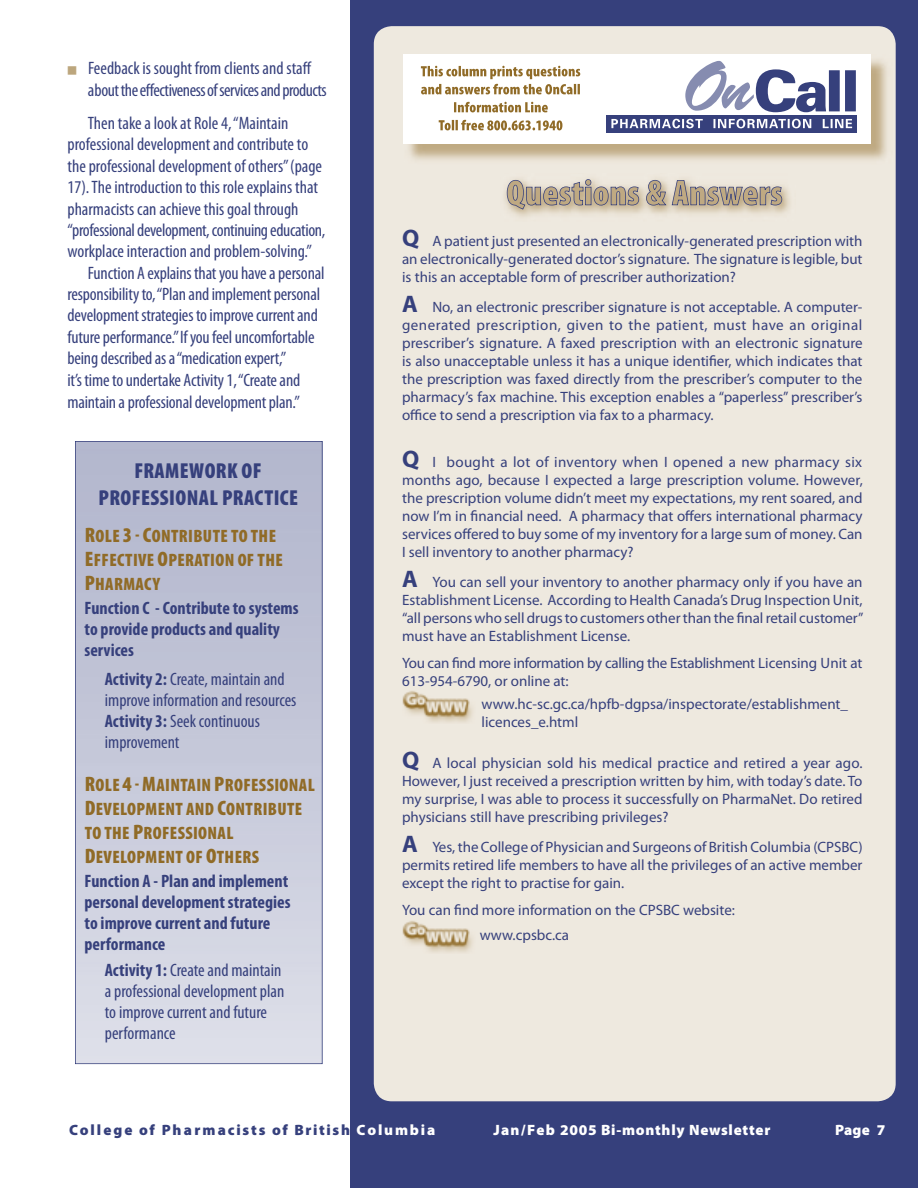
<style>
.page{position:relative;width:918px;height:1188px;background:#fff}
.page>*{position:absolute;margin:0;border:0;box-sizing:border-box;transform-origin:0 0}
.t1{font:900 condensed 21.75px/27px "Myriad Pro";letter-spacing:.02em;color:#36407c;text-align:center}
.t2{font:condensed 18px/21px "Myriad Pro";letter-spacing:-.01em;color:#36407c}
.t3{font:900 condensed 18px/24px "Myriad Pro";letter-spacing:.02em;color:#906b27}
.t4{font:700 condensed 18px/21px "Myriad Pro";color:#36407c}
.t5{font:15px/18px "Myriad Pro";color:#36407c;text-align:justify}
.t6{font:15px/18px "Myriad Pro";letter-spacing:-.02em;color:#36407c}
.t7{font:900 15px "Myriad Pro";letter-spacing:.12em;color:#36407c}
.t8{font:900 15px "Myriad Pro";letter-spacing:.05em;color:#fff}
.s1{font-size:21px}
.s2{font-weight:700;color:#36407c}
.s3{font-weight:700}
.s4{font-weight:700;font-size:24px}
.s5{color:#fff}
</style>
<div class="page">
<div style="left:350px;top:0;width:568px;height:1188px;background:#36407c"></div>
<div style="left:374px;top:26px;width:522px;height:1075px;background:#eee9df;border-radius:18px"></div>
<img style="left:405px;top:60px;width:482px;height:100px">
<div style="left:404px;top:54px;width:467px;height:89px;background:#fff"></div>
<img style="left:504px;top:185px;width:286px;height:32px">
<svg style="left:507px;top:179px;width:275px;height:31px"></svg>
<svg style="left:421px;top:66px;width:159px;height:28px"></svg>
<svg style="left:454px;top:102px;width:94px;height:10px"></svg>
<svg style="left:439px;top:120px;width:123px;height:10px"></svg>
<div style="left:606px;top:115px;width:250px;height:18px;background:#36407c"></div>
<svg style="left:611px;top:119px;width:241px;height:9px"></svg>
<svg style="left:685px;top:61px;width:171px;height:51px"></svg>
<svg style="left:75px;top:441px;width:248px;height:623px;background:#c4c7d9"></svg>
<img style="left:402px;top:691px;width:71px;height:31px">
<img style="left:402px;top:921px;width:71px;height:31px">
<p class="t2" style="left:88px;top:57px;width:240px;line-height:22.5px">Feedback is sought from clients and staff about the effectiveness of services and products</p>
<p class="t2" style="left:88px;top:113px;width:202px">Then take a look at Role 4, “Maintain</p>
<p class="t2" style="left:68px;top:134px;width:242px">professional development and contribute to</p>
<p class="t2" style="left:68px;top:156px;width:256px">the professional development of others” (page</p>
<p class="t2" style="left:68px;top:177px;width:252px">17). The introduction to this role explains that</p>
<p class="t2" style="left:68px;top:198px;width:233px">pharmacists can achieve this goal through</p>
<p class="t2" style="left:68px;top:220px;width:259px">“professional development, continuing education,</p>
<p class="t2" style="left:68px;top:241px;width:246px">workplace interaction and problem-solving.”</p>
<p class="t2" style="left:88px;top:263px;width:238px">Function A explains that you have a personal</p>
<p class="t2" style="left:68px;top:284px;width:254px">responsibility to, “Plan and implement personal</p>
<p class="t2" style="left:68px;top:305px;width:252px">development strategies to improve current and</p>
<p class="t2" style="left:68px;top:327px;width:249px">future performance.” If you feel uncomfortable</p>
<p class="t2" style="left:68px;top:348px;width:220px">being described as a “medication expert,”</p>
<p class="t2" style="left:68px;top:369px;width:234px">it’s time to undertake Activity 1, “Create and</p>
<p class="t2" style="left:68px;top:392px;width:234px">maintain a professional development plan.”</p>
<h1 class="t1" style="left:98px;top:458px;width:201px">FRAMEWORK OF<br>PROFESSIONAL PRACTICE</h1>
<p class="t3" style="left:85px;top:525px;width:216px"><span class="s1">R</span>OLE <span class="s1">3</span> - <span class="s1">C</span>ONTRIBUTE TO THE<br><span class="s1">E</span>FFECTIVE <span class="s1">O</span>PERATION OF THE<br><span class="s1">P</span>HARMACY<br><span class="s2">Function C - Contribute to systems</span></p>
<p class="t4" style="left:85px;top:619px;width:197px">to provide products and quality services</p>
<p class="t2" style="left:105px;top:669px;width:193px"><span class="s3">Activity 2:</span> Create, maintain and improve information and resources<br><span class="s3">Activity 3:</span> Seek continuous improvement</p>
<p class="t3" style="left:85px;top:774px;width:232px"><span class="s1">R</span>OLE <span class="s1">4</span> - <span class="s1">M</span>AINTAIN <span class="s1">P</span>ROFESSIONAL<br><span class="s1">D</span>EVELOPMENT AND <span class="s1">C</span>ONTRIBUTE<br>TO THE <span class="s1">P</span>ROFESSIONAL<br><span class="s1">D</span>EVELOPMENT OF <span class="s1">O</span>THERS<br><span class="s2">Function A - Plan and implement</span></p>
<p class="t4" style="left:85px;top:892px;width:208px">personal development strategies to improve current and future performance</p>
<p class="t2" style="left:105px;top:960px;width:181px"><span class="s3">Activity 1:</span> Create and maintain a professional development plan to improve current and future performance</p>
<p class="t5" style="left:402px;top:232px;width:462px"><span class="s4">Q</span> A patient just presented an electronically-generated prescription with an electronically-generated doctor’s signature. The signature is legible, but is this an acceptable form of prescriber authorization?</p>
<p class="t5" style="left:402px;top:298px;width:462px"><span class="s4">A</span> No, an electronic prescriber signature is not acceptable. A computer&shy;generated prescription, given to the patient, must have an original prescriber’s signature. A faxed prescription with an electronic signature is also unacceptable unless it has a unique identifier, which indicates that the prescription was faxed directly from the prescriber’s computer to the pharmacy’s fax machine. This exception enables a “paperless” prescriber’s office to send a prescription via fax to a pharmacy.</p>
<p class="t5" style="left:402px;top:453px;width:462px"><span class="s4">Q</span> I bought a lot of inventory when I opened a new pharmacy six months ago, because I expected a large prescription volume. However, the prescription volume didn’t meet my expectations, my rent soared, and now I’m in financial need. A pharmacy that offers international pharmacy services offered to buy some of my inventory for a large sum of money. Can I sell inventory to another pharmacy?</p>
<p class="t5" style="left:402px;top:573px;width:463px"><span class="s4">A</span> You can sell your inventory to another pharmacy only if you have an Establishment License. According to Health Canada’s Drug Inspection Unit, “all persons who sell drugs to customers other than the final retail customer” must have an Establishment License.</p>
<p class="t6" style="left:402px;top:654px;width:462px">You can find more information by calling the Establishment Licensing Unit at<br>613-954-6790, or online at:</p>
<p class="t5" style="left:482px;top:695px;width:368px">www.hc-sc.gc.ca/hpfb-dgpsa/inspectorate/establishment_ licences_e.html</p>
<p class="t5" style="left:402px;top:754px;width:462px"><span class="s4">Q</span> A local physician sold his medical practice and retired a year ago.<br>However, I just received a prescription written by him, with today’s date. To my surprise, I was able to process it successfully on PharmaNet. Do retired physicians still have prescribing privileges?</p>
<p class="t5" style="left:402px;top:838px;width:462px"><span class="s4">A</span> Yes, the College of Physician and Surgeons of British Columbia (CPSBC) permits retired life members to have all the privileges of an active member except the right to practise for gain.</p>
<p class="t5" style="left:402px;top:901px;width:334px">You can find more information on the CPSBC website:</p>
<p class="t5" style="left:480px;top:926px;width:91px">www.cpsbc.ca</p>
<p class="t7" style="left:69px;top:1121px;width:368px">College of Pharmacists of British <span class="s5">Columbia</span></p>
<p class="t8" style="left:493px;top:1121px;width:279px">Jan/Feb 2005 Bi-monthly Newsletter</p>
<p class="t8" style="left:835px;top:1121px;width:52px">Page 7</p>
</div>
